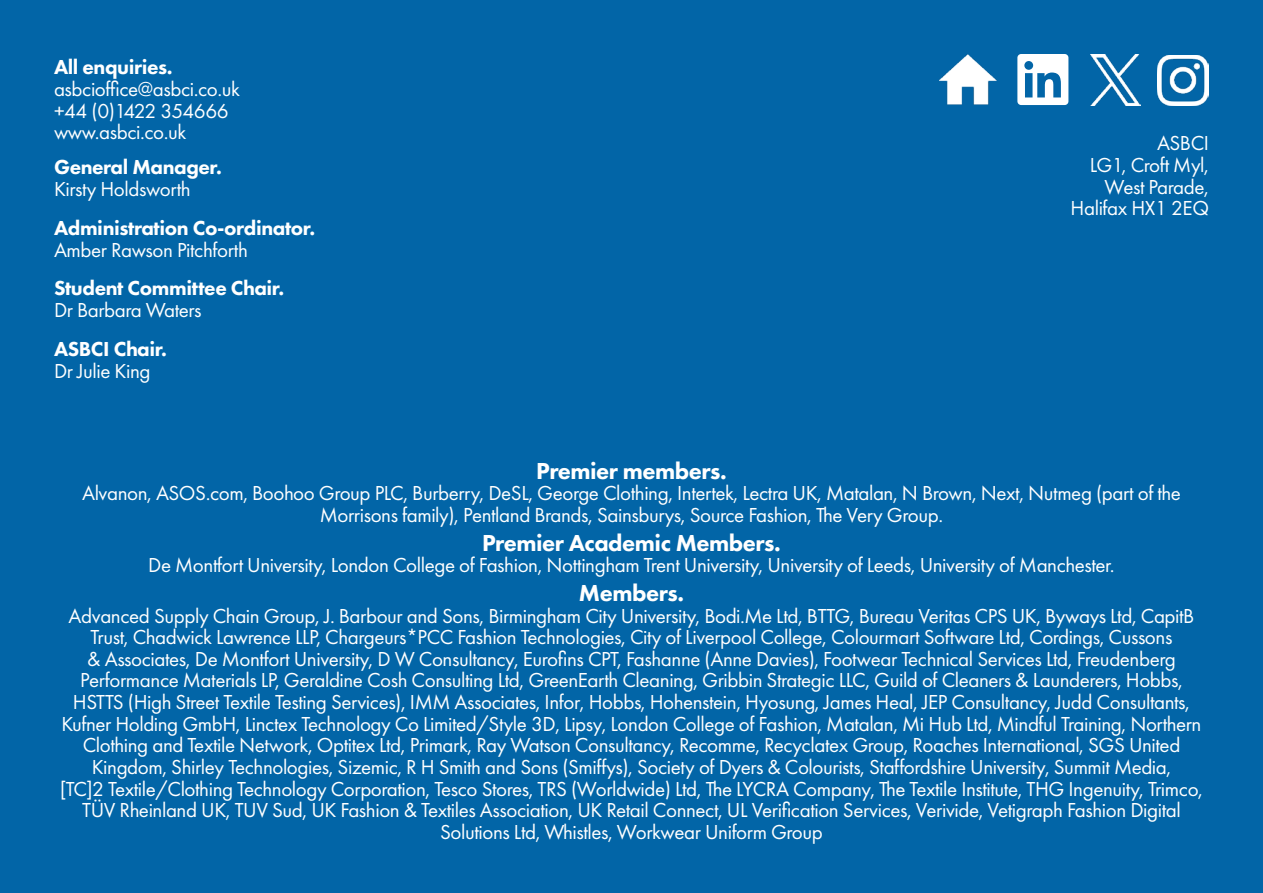
<style>
.page{position:relative;width:1263px;height:893px;background:#0265a7}
.page>*{position:absolute;margin:0;border:0;box-sizing:border-box;transform-origin:0 0}
.t1{font:800 24px "Futura PT";letter-spacing:-.02em;color:#fff}
.t2{font:21px/21.6px "Futura PT";letter-spacing:-.02em;color:#fff;text-align:center}
.t3{font:800 21px "Futura PT";letter-spacing:-.02em;color:#fff}
</style>
<div class="page">
<img style="left:1158px;top:55px;width:51px;height:50px">
<img style="left:1090px;top:54px;width:50px;height:51px">
<svg style="left:1017px;top:54px;width:51px;height:51px"></svg>
<img style="left:940px;top:54px;width:56px;height:51px">
<p class="t3" style="left:54px;top:54px;width:120px">All enquiries.</p>
<p class="t2" style="left:54px;top:78px;width:188px;text-align:left">asbcioffice@asbci.co.uk +44 (0)1422 354666 www.asbci.co.uk</p>
<p class="t3" style="left:54px;top:154px;width:169px">General Manager.</p>
<p class="t2" style="left:54px;top:178px;width:138px">Kirsty Holdsworth</p>
<p class="t3" style="left:54px;top:215px;width:263px">Administration Co-ordinator.</p>
<p class="t2" style="left:54px;top:239px;width:195px">Amber Rawson Pitchforth</p>
<p class="t3" style="left:54px;top:275px;width:232px">Student Committee Chair.</p>
<p class="t2" style="left:54px;top:299px;width:149px">Dr Barbara Waters</p>
<p class="t3" style="left:54px;top:336px;width:115px">ASBCI Chair.</p>
<p class="t2" style="left:54px;top:360px;width:98px">Dr Julie King</p>
<p class="t2" style="left:1071px;top:132px;width:140px;text-align:right">ASBCI<br>LG1, Croft Myl,<br>West Parade,<br>Halifax HX1 2EQ</p>
<p class="t1" style="left:536px;top:456px;width:192px">Premier members.</p>
<p class="t2" style="left:82px;top:482px;width:1100px">Alvanon, ASOS.com, Boohoo Group PLC, Burberry, DeSL, George Clothing, Intertek, Lectra UK, Matalan, N Brown, Next, Nutmeg (part of the<br>Morrisons family), Pentland Brands, Sainsburys, Source Fashion, The Very Group.</p>
<p class="t1" style="left:482px;top:528px;width:300px">Premier Academic Members.</p>
<p class="t2" style="left:148px;top:554px;width:968px">De Montfort University, London College of Fashion, Nottingham Trent University, University of Leeds, University of Manchester.</p>
<p class="t1" style="left:579px;top:578px;width:107px">Members.</p>
<p class="t2" style="left:60px;top:605px;width:1144px">Advanced Supply Chain Group, J. Barbour and Sons, Birmingham City University, Bodi.Me Ltd, BTTG, Bureau Veritas CPS UK, Byways Ltd, CapitB Trust, Chadwick Lawrence LLP, Chargeurs*PCC Fashion Technologies, City of Liverpool College, Colourmart Software Ltd, Cordings, Cussons<br>&amp; Associates, De Montfort University, D W Consultancy, Eurofins CPT, Fashanne (Anne Davies), Footwear Technical Services Ltd, Freudenberg Performance Materials LP, Geraldine Cosh Consulting Ltd, GreenEarth Cleaning, Gribbin Strategic LLC, Guild of Cleaners &amp; Launderers, Hobbs, HSTTS (High Street Textile Testing Services), IMM Associates, Infor, Hobbs, Hohenstein, Hyosung, James Heal, JEP Consultancy, Judd Consultants, Kufner Holding GmbH, Linctex Technology Co Limited/Style 3D, Lipsy, London College of Fashion, Matalan, Mi Hub Ltd, Mindful Training, Northern Clothing and Textile Network, Optitex Ltd, Primark, Ray Watson Consultancy, Recomme, Recyclatex Group, Roaches International, SGS United Kingdom, Shirley Technologies, Sizemic, R H Smith and Sons (Smiffys), Society of Dyers &amp; Colourists, Staffordshire University, Summit Media,<br>[TC]2 Textile/Clothing Technology Corporation, Tesco Stores, TRS (Worldwide) Ltd, The LYCRA Company, The Textile Institute, THG Ingenuity, Trimco, TÜV Rheinland UK, TUV Sud, UK Fashion &amp; Textiles Association, UK Retail Connect, UL Verification Services, Verivide, Vetigraph Fashion Digital Solutions Ltd, Whistles, Workwear Uniform Group</p>
</div>
